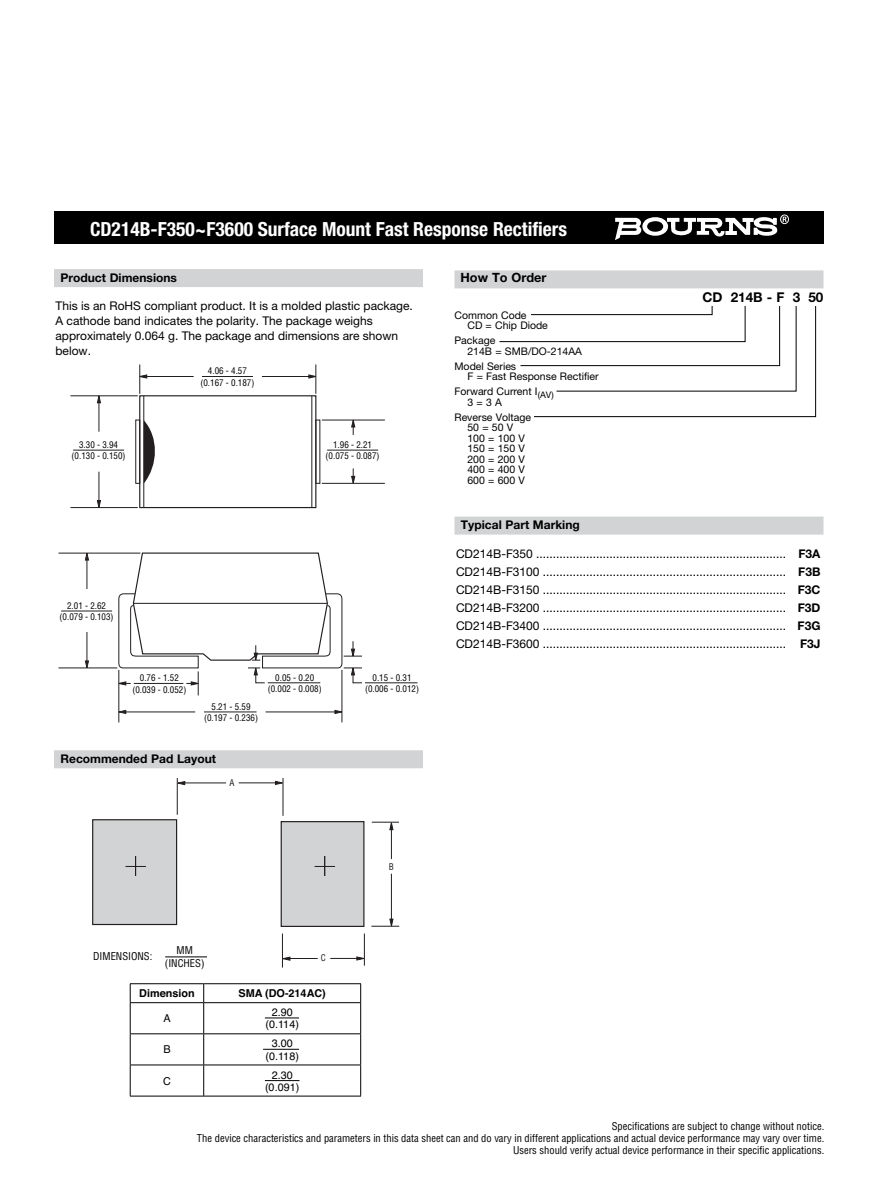
<style>
.page{position:relative;width:891px;height:1188px;background:#fff}
.page>*{position:absolute;margin:0;border:0;box-sizing:border-box;transform-origin:0 0}
.t1{font:700 condensed 19.5px "Helvetica Neue";color:#fff}
.t2{font:700 13.5px "Helvetica Neue";color:#000}
.t3{font:700 12.75px "Helvetica Neue";color:#000}
.t4{font:12px/18px "Helvetica Neue";color:#000;text-align:justify}
.t5{font:700 12px "Helvetica Neue";color:#000}
.t6{font:10.8px/12.1px "Helvetica";color:#000;text-align:center}
.t7{font:700 10.8px "Helvetica";color:#000}
.t8{font:condensed 10.5px/12px "Helvetica";color:#000;text-align:right}
.t9{font:10.5px/10.5px "Helvetica Neue";color:#000}
.t10{font:condensed 9px/11.2px "Helvetica";color:#000;text-align:center}
.t11{font:condensed 9px "Helvetica";color:#221e1f}
.s1{font-weight:700}
</style>
<div class="page">
<div style="left:54px;top:212px;width:770px;height:32px;background:#000"></div>
<svg style="left:615px;top:214px;width:174px;height:26px"></svg>
<div style="left:454px;top:270px;width:370px;height:18px;background:#d1d3d4"></div>
<svg style="left:499px;top:306px;width:317px;height:111px"></svg>
<div style="left:454px;top:517px;width:370px;height:18px;background:#d1d3d4"></div>
<div style="left:54px;top:269px;width:369px;height:18px;background:#d1d3d4"></div>
<div style="left:139px;top:395px;width:177px;height:113px;border:1px solid #231f20"></div>
<hr style="left:143px;top:396px;width:1px;height:112px;background:#231f20">
<hr style="left:311px;top:396px;width:1px;height:112px;background:#231f20">
<div style="left:135px;top:420px;width:5px;height:64px;border:1px solid #231f20"></div>
<div style="left:315px;top:420px;width:5px;height:64px;border:1px solid #231f20"></div>
<svg style="left:144px;top:420px;width:11px;height:64px"></svg>
<hr style="left:322px;top:420px;width:63px;height:1px;background:#231f20">
<hr style="left:322px;top:483px;width:63px;height:1px;background:#231f20">
<hr style="left:140px;top:364px;width:1px;height:30px;background:#231f20">
<hr style="left:316px;top:364px;width:1px;height:30px;background:#231f20">
<hr style="left:70px;top:396px;width:68px;height:1px;background:#231f20">
<hr style="left:70px;top:507px;width:68px;height:1px;background:#231f20">
<hr style="left:58px;top:553px;width:82px;height:1px;background:#231f20">
<hr style="left:58px;top:668px;width:59px;height:1px;background:#231f20">
<hr style="left:119px;top:670px;width:1px;height:52px;background:#231f20">
<hr style="left:342px;top:670px;width:1px;height:52px;background:#231f20">
<svg style="left:308px;top:374px;width:9px;height:5px"></svg>
<hr style="left:262px;top:376px;width:48px;height:1px;background:#231f20">
<svg style="left:139px;top:374px;width:8px;height:5px"></svg>
<hr style="left:146px;top:376px;width:48px;height:1px;background:#231f20">
<svg style="left:97px;top:395px;width:4px;height:8px"></svg>
<hr style="left:99px;top:402px;width:1px;height:30px;background:#231f20">
<svg style="left:85px;top:552px;width:4px;height:9px"></svg>
<hr style="left:87px;top:559px;width:1px;height:30px;background:#231f20">
<svg style="left:351px;top:419px;width:4px;height:16px"></svg>
<svg style="left:118px;top:710px;width:8px;height:4px"></svg>
<hr style="left:125px;top:712px;width:70px;height:1px;background:#231f20">
<svg style="left:334px;top:710px;width:9px;height:4px"></svg>
<hr style="left:266px;top:712px;width:70px;height:1px;background:#231f20">
<svg style="left:97px;top:500px;width:4px;height:9px"></svg>
<hr style="left:99px;top:472px;width:1px;height:30px;background:#231f20">
<svg style="left:85px;top:660px;width:4px;height:9px"></svg>
<hr style="left:87px;top:632px;width:1px;height:30px;background:#231f20">
<svg style="left:351px;top:468px;width:4px;height:16px"></svg>
<hr style="left:202px;top:376px;width:51px;height:1px;background:#231f20">
<hr style="left:73px;top:450px;width:51px;height:1px;background:#231f20">
<hr style="left:61px;top:611px;width:51px;height:1px;background:#231f20">
<hr style="left:204px;top:712px;width:53px;height:1px;background:#231f20">
<svg style="left:117px;top:552px;width:245px;height:143px"></svg>
<hr style="left:365px;top:682px;width:53px;height:1px;background:#231f20">
<hr style="left:327px;top:450px;width:51px;height:1px;background:#231f20">
<div style="left:54px;top:750px;width:369px;height:18px;background:#d1d3d4"></div>
<hr style="left:283px;top:778px;width:1px;height:38px;background:#221e1f">
<svg style="left:176px;top:781px;width:9px;height:4px"></svg>
<svg style="left:275px;top:781px;width:9px;height:4px"></svg>
<hr style="left:184px;top:783px;width:42px;height:1px;background:#221e1f">
<hr style="left:239px;top:782px;width:39px;height:1px;background:#221e1f">
<hr style="left:177px;top:778px;width:1px;height:37px;background:#221e1f">
<hr style="left:364px;top:934px;width:1px;height:32px;background:#221e1f">
<svg style="left:356px;top:956px;width:9px;height:4px"></svg>
<svg style="left:283px;top:957px;width:35px;height:4px"></svg>
<hr style="left:330px;top:958px;width:30px;height:1px;background:#221e1f">
<hr style="left:282px;top:934px;width:1px;height:34px;background:#221e1f">
<svg style="left:372px;top:821px;width:27px;height:9px"></svg>
<hr style="left:391px;top:874px;width:1px;height:47px;background:#221e1f">
<svg style="left:371px;top:919px;width:28px;height:8px"></svg>
<hr style="left:391px;top:828px;width:1px;height:31px;background:#221e1f">
<div style="left:281px;top:822px;width:83px;height:104px;background:#d2d3d4"></div>
<div style="left:281px;top:821px;width:83px;height:106px;border:1px solid #221e1f"></div>
<div style="left:93px;top:820px;width:84px;height:105px;background:#d2d3d4"></div>
<div style="left:92px;top:819px;width:85px;height:106px;border:1px solid #221e1f"></div>
<svg style="left:125px;top:856px;width:21px;height:20px"></svg>
<svg style="left:315px;top:856px;width:20px;height:20px"></svg>
<hr style="left:130px;top:983px;width:74px;height:1px;background:#000">
<svg style="left:130px;top:984px;width:1px;height:18px"></svg>
<hr style="left:204px;top:983px;width:157px;height:1px;background:#000">
<svg style="left:203px;top:984px;width:1px;height:18px"></svg>
<svg style="left:360px;top:984px;width:1px;height:18px"></svg>
<hr style="left:130px;top:1002px;width:74px;height:1px;background:#000">
<hr style="left:130px;top:1003px;width:1px;height:30px;background:#000">
<hr style="left:204px;top:1002px;width:157px;height:1px;background:#000">
<hr style="left:203px;top:1003px;width:1px;height:30px;background:#000">
<hr style="left:360px;top:1003px;width:1px;height:30px;background:#000">
<hr style="left:130px;top:1033px;width:74px;height:1px;background:#000">
<hr style="left:130px;top:1034px;width:1px;height:31px;background:#000">
<hr style="left:204px;top:1033px;width:157px;height:1px;background:#000">
<hr style="left:203px;top:1034px;width:1px;height:31px;background:#000">
<hr style="left:360px;top:1034px;width:1px;height:31px;background:#000">
<hr style="left:130px;top:1065px;width:74px;height:1px;background:#000">
<hr style="left:130px;top:1065px;width:1px;height:31px;background:#000">
<hr style="left:204px;top:1065px;width:157px;height:1px;background:#000">
<hr style="left:203px;top:1065px;width:1px;height:31px;background:#000">
<hr style="left:360px;top:1065px;width:1px;height:31px;background:#000">
<hr style="left:130px;top:1096px;width:231px;height:1px;background:#000">
<hr style="left:265px;top:1018px;width:34px;height:1px;background:#000">
<hr style="left:263px;top:1049px;width:36px;height:1px;background:#000">
<hr style="left:265px;top:1080px;width:35px;height:1px;background:#000">
<hr style="left:165px;top:957px;width:42px;height:1px;background:#000">
<h1 class="t1" style="left:90px;top:222px;width:479px">CD214B-F350~F3600 Surface Mount Fast Response Rectifiers</h1>
<p class="t3" style="left:460px;top:273px;width:87px">How To Order</p>
<p class="t5" style="left:60px;top:273px;width:118px">Product Dimensions</p>
<p class="t4" style="left:56px;top:299px;width:359px;line-height:15px;text-align:left">This is an RoHS compliant product. It is a molded plastic package.<br>A cathode band indicates the polarity. The package weighs approximately 0.064 g. The package and dimensions are shown below.</p>
<p class="t10" style="left:200px;top:366px;width:55px">4.06 - 4.57 (0.167 - 0.187)</p>
<p class="t9" style="left:467px;top:311px;width:82px;text-indent:-13px">Common Code<br>CD = Chip Diode</p>
<p class="t9" style="left:467px;top:337px;width:116px;text-indent:-13px">Package<br>214B = SMB/DO-214AA</p>
<p class="t9" style="left:467px;top:362px;width:133px;text-indent:-13px">Model Series<br>F = Fast Response Rectifier</p>
<p class="t9" style="left:467px;top:388px;width:88px;text-indent:-13px">Forward Current I<sub>(AV)<br></sub>3 = 3 A</p>
<p class="t9" style="left:467px;top:413px;width:65px;text-indent:-13px">Reverse Voltage<br>50 = 50 V<br>100 = 100 V<br>150 = 150 V<br>200 = 200 V<br>400 = 400 V<br>600 = 600 V</p>
<p class="t10" style="left:326px;top:440px;width:55px">1.96 - 2.21 (0.075 - 0.087)</p>
<p class="t10" style="left:72px;top:440px;width:55px">3.30 - 3.94 (0.130 - 0.150)</p>
<p class="t5" style="left:461px;top:521px;width:120px">Typical Part Marking</p>
<p class="t2" style="left:702px;top:292px;width:123px">CD 214B - F 3 50</p>
<p class="t10" style="left:60px;top:601px;width:55px">2.01 - 2.62 (0.079 - 0.103)</p>
<p class="t10" style="left:132px;top:673px;width:55px">0.76 - 1.52 (0.039 - 0.052)</p>
<p class="t10" style="left:204px;top:702px;width:55px">5.21 - 5.59 (0.197 - 0.236)</p>
<p class="t10" style="left:268px;top:673px;width:55px">0.05 - 0.20 (0.002 - 0.008)</p>
<p class="t10" style="left:365px;top:673px;width:55px">0.15 - 0.31 (0.006 - 0.012)</p>
<p class="t5" style="left:60px;top:754px;width:157px">Recommended Pad Layout</p>
<p class="t11" style="left:229px;top:779px;width:7px">A</p>
<p class="t8" style="left:93px;top:951px;width:61px">DIMENSIONS:</p>
<p class="t8" style="left:165px;top:945px;width:41px;line-height:12.6px;text-align:center">MM (INCHES)</p>
<p class="t11" style="left:321px;top:954px;width:7px">C</p>
<p class="t11" style="left:389px;top:864px;width:7px">B</p>
<p class="t4" style="left:456px;top:546px;width:366px">CD214B-F350 ........................................................................... <span class="s1">F3A </span>CD214B-F3100 ......................................................................... <span class="s1">F3B </span>CD214B-F3150 ......................................................................... <span class="s1">F3C </span>CD214B-F3200 ......................................................................... <span class="s1">F3D </span>CD214B-F3400 ......................................................................... <span class="s1">F3G </span>CD214B-F3600 ......................................................................... <span class="s1">F3J</span></p>
<p class="t7" style="left:139px;top:990px;width:57px">Dimension</p>
<p class="t7" style="left:238px;top:990px;width:89px">SMA (DO-214AC)</p>
<p class="t6" style="left:164px;top:1013px;width:9px">A</p>
<p class="t6" style="left:265px;top:1007px;width:35px">2.90 (0.114)</p>
<p class="t6" style="left:163px;top:1045px;width:9px">B</p>
<p class="t6" style="left:265px;top:1039px;width:35px">3.00 (0.118)</p>
<p class="t6" style="left:163px;top:1076px;width:9px">C</p>
<p class="t6" style="left:265px;top:1070px;width:36px">2.30 (0.091)</p>
<p class="t8" style="left:197px;top:1121px;width:629px">Specifications are subject to change without notice.<br>The device characteristics and parameters in this data sheet can and do vary in different applications and actual device performance may vary over time.<br>Users should verify actual device performance in their specific applications.</p>
</div>
